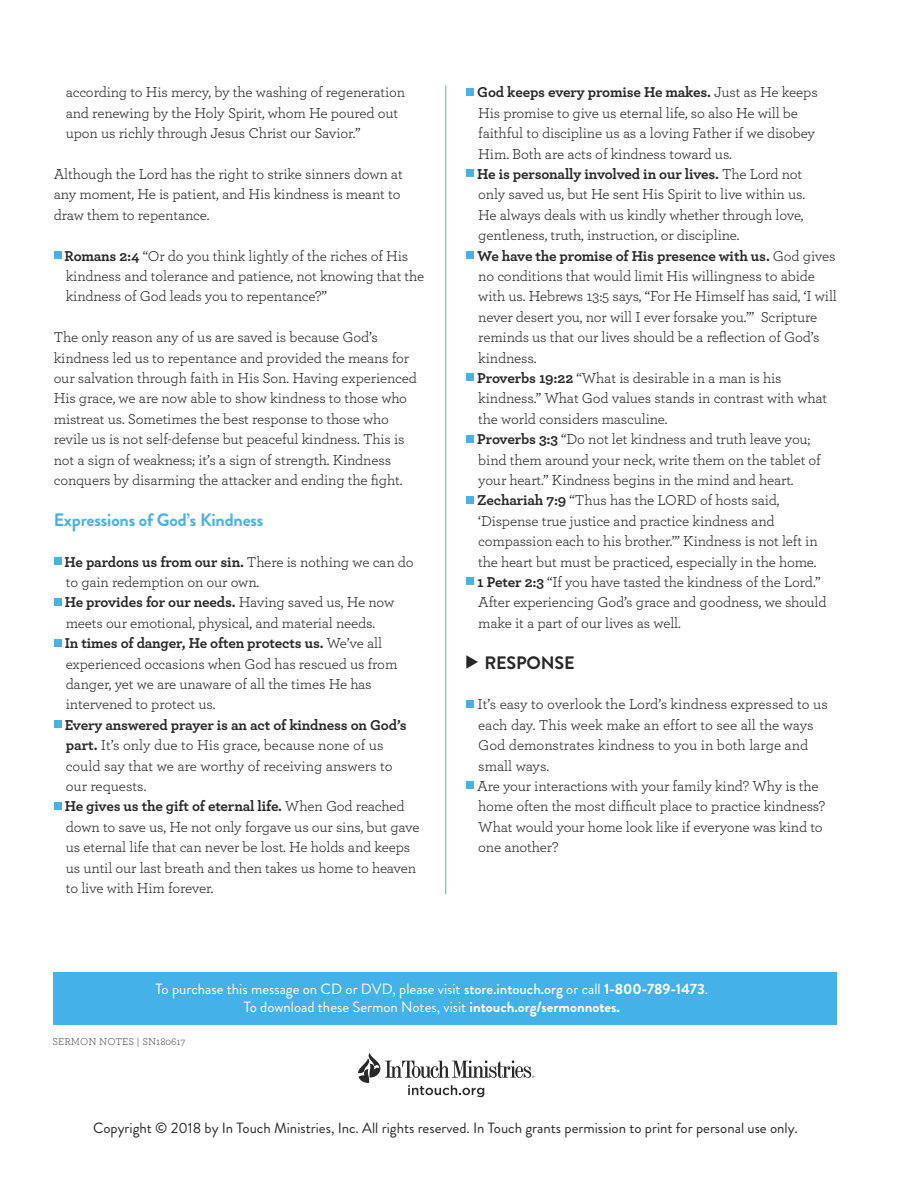
<style>
.page{position:relative;width:918px;height:1188px;background:#fff}
.page>*{position:absolute;margin:0;border:0;box-sizing:border-box;transform-origin:0 0}
.t1{font:700 18px "Brandon Grotesque";letter-spacing:-.01em;color:#4ab1e4}
.t2{font:700 18px "Brandon Grotesque";letter-spacing:-.01em;color:#292829}
.t3{font:15px/20.4px "Archer";letter-spacing:-.01em;color:#292829}
.t4{font:14.85px/18px "Brandon Grotesque";color:#fff;text-align:center}
.t5{font:14.85px "Brandon Grotesque";color:#292829}
.t6{font:10.5px "Archer";color:#58595b}
.s1{font-weight:700}
.s2{font-weight:500}
</style>
<div class="page">
<div style="left:54px;top:251px;width:8px;height:8px;background:#4ab1e4"></div>
<div style="left:54px;top:557px;width:8px;height:8px;background:#4ab1e4"></div>
<div style="left:54px;top:598px;width:8px;height:8px;background:#4ab1e4"></div>
<div style="left:54px;top:639px;width:8px;height:8px;background:#4ab1e4"></div>
<div style="left:54px;top:720px;width:8px;height:8px;background:#4ab1e4"></div>
<div style="left:54px;top:802px;width:8px;height:8px;background:#4ab1e4"></div>
<div style="left:466px;top:88px;width:8px;height:8px;background:#4ab1e4"></div>
<div style="left:466px;top:170px;width:8px;height:7px;background:#4ab1e4"></div>
<div style="left:466px;top:251px;width:8px;height:8px;background:#4ab1e4"></div>
<div style="left:466px;top:374px;width:8px;height:7px;background:#4ab1e4"></div>
<div style="left:466px;top:435px;width:8px;height:8px;background:#4ab1e4"></div>
<div style="left:466px;top:496px;width:8px;height:8px;background:#4ab1e4"></div>
<div style="left:466px;top:578px;width:8px;height:7px;background:#4ab1e4"></div>
<svg style="left:466px;top:655px;width:12px;height:14px"></svg>
<div style="left:466px;top:700px;width:8px;height:8px;background:#4ab1e4"></div>
<div style="left:466px;top:782px;width:8px;height:7px;background:#4ab1e4"></div>
<hr style="left:445px;top:86px;width:1px;height:808px;background:#44b2e8">
<div style="left:54px;top:972px;width:783px;height:53px;background:#44b2e8"></div>
<svg style="left:358px;top:1053px;width:176px;height:44px"></svg>
<p class="t3" style="left:66px;top:82px;width:341px">according to His mercy, by the washing of regeneration and renewing by the Holy Spirit, whom He poured out upon us richly through Jesus Christ our Savior.”</p>
<p class="t3" style="left:54px;top:163px;width:351px">Although the Lord has the right to strike sinners down at any moment, He is patient, and His kindness is meant to draw them to repentance.</p>
<p class="t3" style="left:65px;top:245px;width:361px"><span class="s1">Romans 2:4</span> “Or do you think lightly of the riches of His kindness and tolerance and patience, not knowing that the kindness of God leads you to repentance?”</p>
<p class="t3" style="left:54px;top:327px;width:365px">The only reason any of us are saved is because God’s kindness led us to repentance and provided the means for our salvation through faith in His Son. Having experienced His grace, we are now able to show kindness to those who mistreat us. Sometimes the best response to those who revile us is not self-defense but peaceful kindness. This is not a sign of weakness; it’s a sign of strength. Kindness conquers by disarming the attacker and ending the fight.</p>
<p class="t1" style="left:54px;top:507px;width:211px">Expressions of God’s Kindness</p>
<p class="t3" style="left:65px;top:551px;width:351px"><span class="s1">He pardons us from our sin.</span> There is nothing we can do to gain redemption on our own.<br><span class="s1">He provides for our needs.</span> Having saved us, He now meets our emotional, physical, and material needs.<br><span class="s1">In times of danger, He often protects us.</span> We’ve all experienced occasions when God has rescued us from danger, yet we are unaware of all the times He has intervened to protect us.</p>
<p class="t3" style="left:65px;top:714px;width:356px"><span class="s1">Every answered prayer is an act of kindness on God’s part.</span> It’s only due to His grace, because none of us could say that we are worthy of receiving answers to<br>our requests.<br><span class="s1">He gives us the gift of eternal life.</span> When God reached down to save us, He not only forgave us our sins, but gave us eternal life that can never be lost. He holds and keeps us until our last breath and then takes us home to heaven to live with Him forever.</p>
<p class="t3" style="left:477px;top:82px;width:361px"><span class="s1">God keeps every promise He makes.</span> Just as He keeps His promise to give us eternal life, so also He will be faithful to discipline us as a loving Father if we disobey Him. Both are acts of kindness toward us.<br><span class="s1">He is personally involved in our lives.</span> The Lord not<br>only saved us, but He sent His Spirit to live within us.<br>He always deals with us kindly whether through love, gentleness, truth, instruction, or discipline.<br><span class="s1">We have the promise of His presence with us.</span> God gives no conditions that would limit His willingness to abide with us. Hebrews 13:5 says, “For He Himself has said, ‘I will never desert you, nor will I ever forsake you.’” Scripture reminds us that our lives should be a reflection of God’s kindness.<br><span class="s1">Proverbs 19:22</span> “What is desirable in a man is his kindness.” What God values stands in contrast with what the world considers masculine.<br><span class="s1">Proverbs 3:3</span> “Do not let kindness and truth leave you; bind them around your neck, write them on the tablet of your heart.” Kindness begins in the mind and heart.<br><span class="s1">Zechariah 7:9</span> “Thus has the LORD of hosts said, ‘Dispense true justice and practice kindness and compassion each to his brother.’” Kindness is not left in the heart but must be practiced, especially in the home.<br><span class="s1">1 Peter 2:3</span> “If you have tasted the kindness of the Lord.” After experiencing God’s grace and goodness, we should make it a part of our lives as well.</p>
<p class="t2" style="left:484px;top:650px;width:92px">RESPONSE</p>
<p class="t3" style="left:477px;top:694px;width:352px">It’s easy to overlook the Lord’s kindness expressed to us each day. This week make an effort to see all the ways God demonstrates kindness to you in both large and small ways.<br>Are your interactions with your family kind? Why is the home often the most difficult place to practice kindness?<br>What would your home look like if everyone was kind to one another?</p>
<p class="t4" style="left:156px;top:980px;width:554px">To purchase this message on CD or DVD, please visit <span class="s2">store.intouch.org</span> or call <span class="s1">1-800-789-1473</span>.<br>To download these Sermon Notes, visit <span class="s1">intouch.org/sermonnotes.</span></p>
<p class="t6" style="left:52px;top:1035px;width:134px">SERMON NOTES | SN180617</p>
<p class="t5" style="left:93px;top:1117px;width:706px">Copyright © 2018 by In Touch Ministries, Inc. All rights reserved. In Touch grants permission to print for personal use only.</p>
</div>
